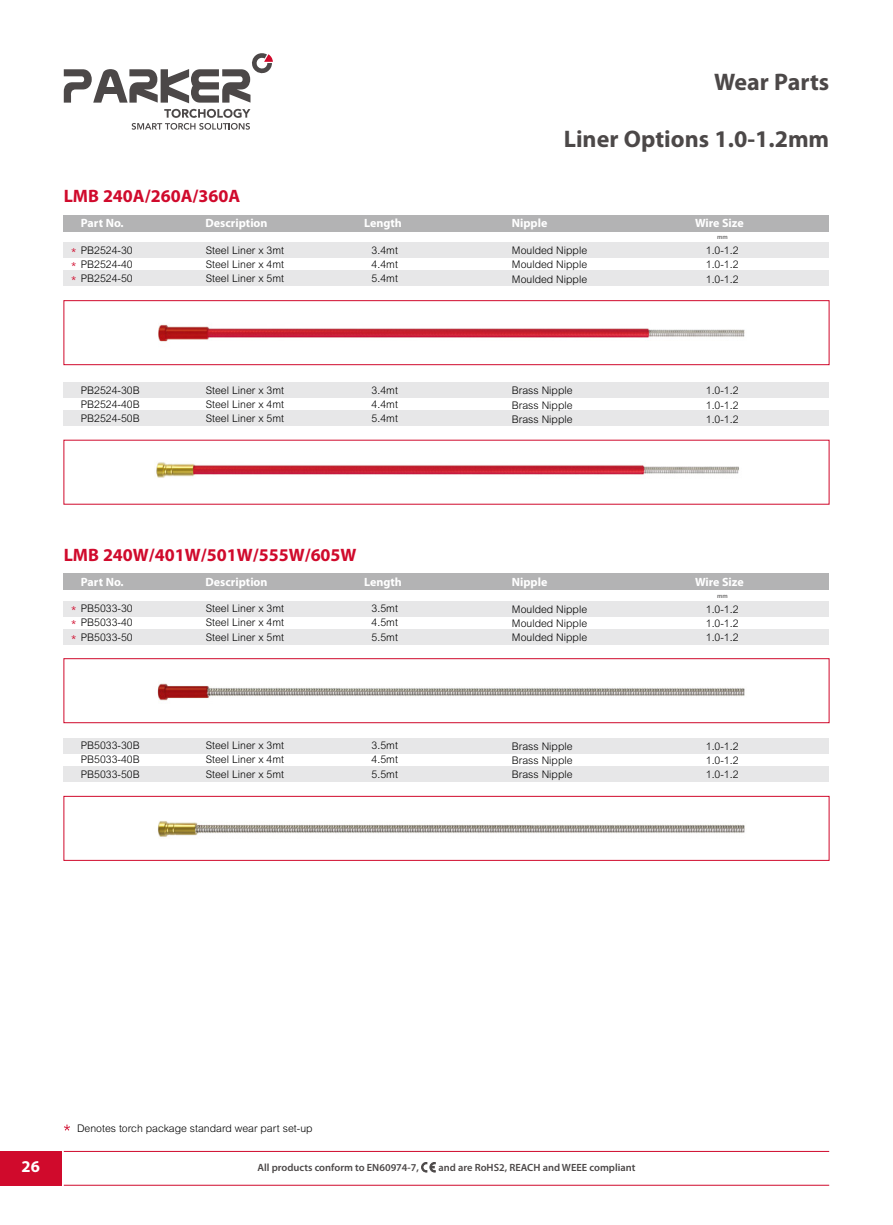
<style>
.page{position:relative;width:893px;height:1225px;background:#fff}
.page>*{position:absolute;margin:0;border:0;box-sizing:border-box;transform-origin:0 0}
.t1{font:700 24px "Myriad Pro";color:#4c4848}
.t2{font:700 18px "Myriad Pro";color:#d00a2c}
.t3{font:700 16.5px "Myriad Pro";color:#fff}
.t4{font:13.5px "Arial Light PL";color:#d00a2c}
.t5{font:700 12px "Myriad Pro";color:#fff}
.t6{font:10.5px/14.2px "Arial Light PL";color:#000;text-align:justify}
.t7{font:600 10.5px "Myriad Pro";color:#4c4848}
.t8{font:6px "Arial Bold PL";color:#767575}
</style>
<div class="page">
<svg style="left:64px;top:53px;width:209px;height:50px"></svg>
<div style="left:100px;top:87px;width:19px;height:6px;background:#4c4848"></div>
<svg style="left:132px;top:109px;width:118px;height:21px"></svg>
<div style="left:0;top:1151px;width:61px;height:34px;background:#d00a2c"></div>
<hr style="left:64px;top:1184px;width:765px;height:1px;background:#d00a2c">
<hr style="left:64px;top:1151px;width:765px;height:1px;background:#d00a2c">
<svg style="left:421px;top:1162px;width:15px;height:10px"></svg>
<img style="left:158px;top:324px;width:587px;height:18px">
<div style="left:64px;top:300px;width:765px;height:65px;border:1px solid #d00a2c"></div>
<div style="left:64px;top:382px;width:765px;height:16px;background:#e7e7e8"></div>
<div style="left:64px;top:411px;width:765px;height:15px;background:#e7e7e8"></div>
<div style="left:64px;top:215px;width:765px;height:17px;background:#b3b3b4"></div>
<div style="left:64px;top:242px;width:765px;height:15px;background:#e7e7e8"></div>
<div style="left:64px;top:271px;width:765px;height:15px;background:#e7e7e8"></div>
<img style="left:156px;top:462px;width:583px;height:16px">
<img style="left:157px;top:683px;width:588px;height:18px">
<div style="left:64px;top:658px;width:765px;height:65px;border:1px solid #d00a2c"></div>
<div style="left:64px;top:601px;width:765px;height:15px;background:#e7e7e8"></div>
<div style="left:64px;top:629px;width:765px;height:15px;background:#e7e7e8"></div>
<div style="left:64px;top:573px;width:765px;height:17px;background:#b3b3b4"></div>
<div style="left:64px;top:796px;width:765px;height:64px;border:1px solid #d00a2c"></div>
<img style="left:158px;top:821px;width:587px;height:16px">
<div style="left:64px;top:738px;width:765px;height:15px;background:#e7e7e8"></div>
<div style="left:64px;top:766px;width:765px;height:15px;background:#e7e7e8"></div>
<svg style="left:64px;top:1124px;width:6px;height:6px"></svg>
<h1 class="t1" style="left:714px;top:67px;width:117px">Wear Parts</h1>
<h2 class="t2" style="left:64px;top:184px;width:178px">LMB 240A/260A/360A</h2>
<p class="t5" style="left:81px;top:215px;width:44px">Part No.</p>
<p class="t5" style="left:206px;top:215px;width:63px">Description</p>
<p class="t5" style="left:364px;top:215px;width:39px">Length</p>
<p class="t5" style="left:512px;top:215px;width:37px">Nipple</p>
<h1 class="t1" style="left:564px;top:123px;width:267px">Liner Options 1.0-1.2mm</h1>
<p class="t5" style="left:695px;top:215px;width:50px">Wire Size</p>
<p class="t8" style="left:717px;top:233px;width:12px">mm</p>
<p class="t4" style="left:71px;top:246px;width:7px">*</p>
<p class="t6" style="left:206px;top:243px;width:80px">Steel Liner x 3mt Steel Liner x 4mt Steel Liner x 5mt</p>
<p class="t6" style="left:372px;top:243px;width:28px">3.4mt 4.4mt 5.4mt</p>
<p class="t6" style="left:81px;top:243px;width:53px">PB2524-30<br>PB2524-40<br>PB2524-50</p>
<p class="t6" style="left:512px;top:243px;width:77px">Moulded Nipple Moulded Nipple Moulded Nipple</p>
<p class="t6" style="left:706px;top:243px;width:34px">1.0-1.2<br>1.0-1.2<br>1.0-1.2</p>
<p class="t4" style="left:71px;top:259px;width:7px">*</p>
<p class="t4" style="left:71px;top:274px;width:7px">*</p>
<p class="t6" style="left:206px;top:383px;width:80px">Steel Liner x 3mt Steel Liner x 4mt Steel Liner x 5mt</p>
<p class="t6" style="left:372px;top:383px;width:28px">3.4mt 4.4mt 5.4mt</p>
<p class="t6" style="left:81px;top:383px;width:60px">PB2524-30B PB2524-40B PB2524-50B</p>
<p class="t6" style="left:512px;top:383px;width:62px">Brass Nipple Brass Nipple Brass Nipple</p>
<p class="t6" style="left:706px;top:383px;width:34px">1.0-1.2<br>1.0-1.2<br>1.0-1.2</p>
<h2 class="t2" style="left:64px;top:543px;width:294px">LMB 240W/401W/501W/555W/605W</h2>
<p class="t5" style="left:81px;top:574px;width:44px">Part No.</p>
<p class="t5" style="left:206px;top:574px;width:63px">Description</p>
<p class="t5" style="left:364px;top:574px;width:39px">Length</p>
<p class="t5" style="left:512px;top:574px;width:37px">Nipple</p>
<p class="t5" style="left:695px;top:574px;width:50px">Wire Size</p>
<p class="t8" style="left:717px;top:592px;width:12px">mm</p>
<p class="t4" style="left:71px;top:603px;width:7px">*</p>
<p class="t6" style="left:206px;top:601px;width:80px">Steel Liner x 3mt Steel Liner x 4mt Steel Liner x 5mt</p>
<p class="t6" style="left:372px;top:601px;width:28px">3.5mt 4.5mt 5.5mt</p>
<p class="t6" style="left:81px;top:601px;width:53px">PB5033-30<br>PB5033-40<br>PB5033-50</p>
<p class="t6" style="left:512px;top:602px;width:77px">Moulded Nipple Moulded Nipple Moulded Nipple</p>
<p class="t6" style="left:706px;top:602px;width:34px">1.0-1.2<br>1.0-1.2<br>1.0-1.2</p>
<p class="t4" style="left:71px;top:618px;width:7px">*</p>
<p class="t4" style="left:71px;top:632px;width:7px">*</p>
<p class="t6" style="left:206px;top:738px;width:80px">Steel Liner x 3mt Steel Liner x 4mt Steel Liner x 5mt</p>
<p class="t6" style="left:372px;top:738px;width:28px">3.5mt 4.5mt 5.5mt</p>
<p class="t6" style="left:81px;top:738px;width:60px">PB5033-30B PB5033-40B PB5033-50B</p>
<p class="t6" style="left:512px;top:739px;width:62px">Brass Nipple Brass Nipple Brass Nipple</p>
<p class="t6" style="left:706px;top:739px;width:34px">1.0-1.2<br>1.0-1.2<br>1.0-1.2</p>
<p class="t6" style="left:77px;top:1121px;width:237px">Denotes torch package standard wear part set-up</p>
<h3 class="t3" style="left:22px;top:1155px;width:20px">26</h3>
<p class="t7" style="left:258px;top:1160px;width:163px">All products conform to EN60974-7,</p>
<p class="t7" style="left:439px;top:1160px;width:198px">and are RoHS2, REACH and WEEE compliant</p>
</div>
